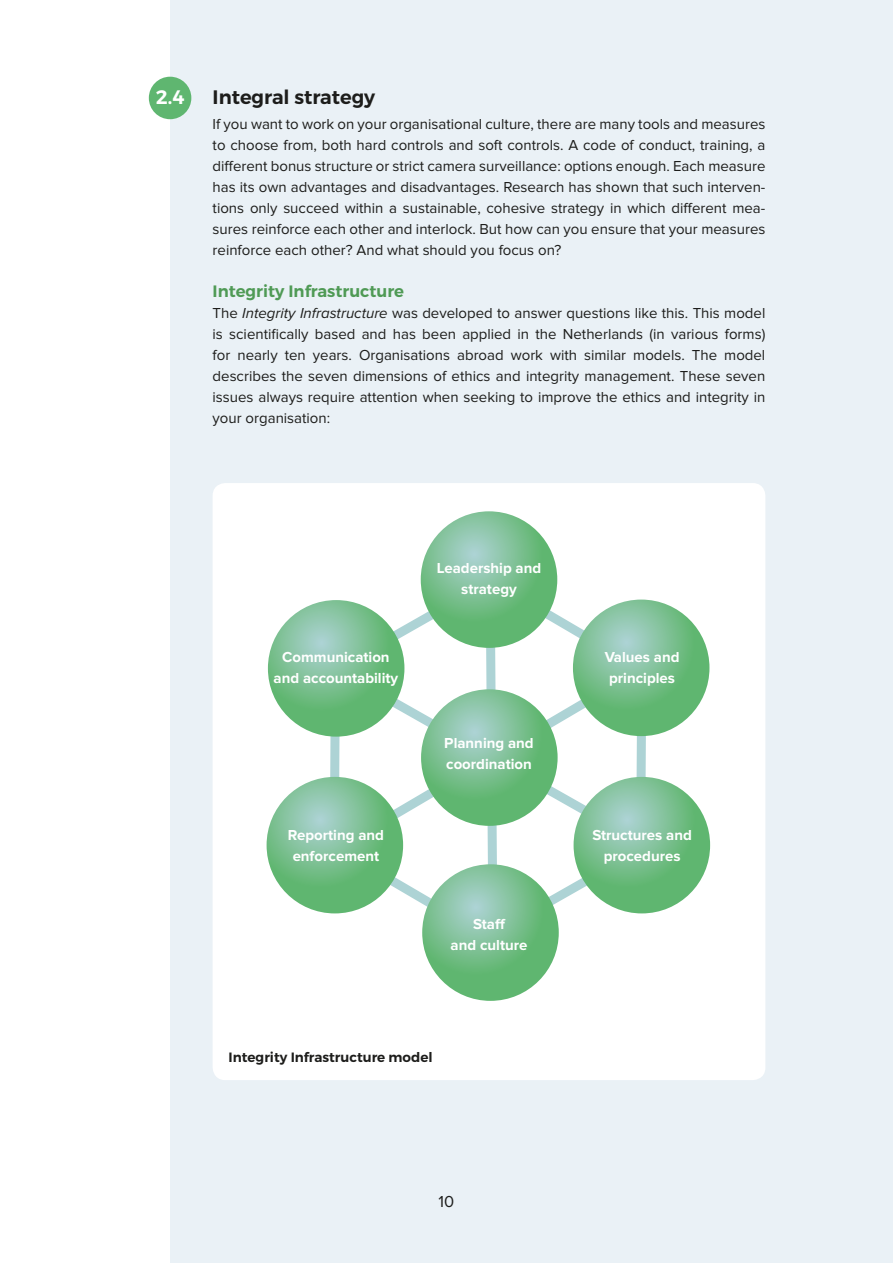
<style>
.page{position:relative;width:893px;height:1263px;background:#fff}
.page>*{position:absolute;margin:0;border:0;box-sizing:border-box;transform-origin:0 0}
.t1{font:600 19.5px "Montserrat";color:#1d1d1b}
.t2{font:600 19.5px "Montserrat";color:#fff}
.t3{font:600 16.5px "Montserrat";color:#4f9a55}
.t4{font:16.5px "Proxima Nova";color:#1d1d1b}
.t5{font:15px/21px "Proxima Nova";color:#1d1d1b;text-align:justify}
.t6{font:700 15px/21px "Proxima Nova";color:#fff;text-align:center}
.t7{font:600 13.5px "Montserrat";color:#1d1d1b}
.s1{font-style:italic}
</style>
<div class="page">
<div style="left:170px;top:0;width:723px;height:1263px;background:#eaf1f6"></div>
<div style="left:213px;top:483px;width:552px;height:597px;background:#fff;border-radius:13px"></div>
<svg style="left:323px;top:568px;width:334px;height:380px"></svg>
<svg style="left:421px;top:511px;width:136px;height:137px;background:#77be8d"></svg>
<svg style="left:573px;top:599px;width:136px;height:137px;background:#77be8d"></svg>
<svg style="left:574px;top:777px;width:136px;height:136px;background:#77be8d"></svg>
<svg style="left:422px;top:864px;width:137px;height:137px;background:#78be8d"></svg>
<svg style="left:267px;top:777px;width:136px;height:136px;background:#77be8d"></svg>
<svg style="left:268px;top:600px;width:136px;height:137px;background:#77be8d"></svg>
<svg style="left:421px;top:689px;width:137px;height:137px;background:#78be8d"></svg>
<div style="left:149px;top:77px;width:42px;height:42px;background:#5fb670;border-radius:50%"></div>
<h1 class="t2" style="left:156px;top:85px;width:30px">2.4</h1>
<h1 class="t1" style="left:213px;top:85px;width:164px">Integral strategy</h1>
<p class="t5" style="left:213px;top:114px;width:554px">If you want to work on your organisational culture, there are many tools and measures to choose from, both hard controls and soft controls. A code of conduct, training, a different bonus structure or strict camera surveillance: options enough. Each measure has its own advantages and disadvantages. Research has shown that such interven&shy;tions only succeed within a sustainable, cohesive strategy in which different mea&shy;sures reinforce each other and interlock. But how can you ensure that your measures reinforce each other? And what should you focus on?</p>
<p class="t3" style="left:213px;top:281px;width:193px">Integrity Infrastructure</p>
<p class="t5" style="left:213px;top:303px;width:554px">The <span class="s1">Integrity Infrastructure</span> was developed to answer questions like this. This model is scientifically based and has been applied in the Netherlands (in various forms) for nearly ten years. Organisations abroad work with similar models. The model describes the seven dimensions of ethics and integrity management. These seven issues always require attention when seeking to improve the ethics and integrity in your organisation:</p>
<p class="t6" style="left:274px;top:647px;width:126px">Communication and accountability</p>
<p class="t6" style="left:437px;top:558px;width:106px">Leadership and strategy</p>
<p class="t6" style="left:444px;top:733px;width:91px;text-align:left">Planning and coordination</p>
<p class="t6" style="left:605px;top:647px;width:76px;text-align:left">Values and principles</p>
<p class="t6" style="left:288px;top:825px;width:98px">Reporting and enforcement</p>
<p class="t6" style="left:592px;top:825px;width:101px">Structures and procedures</p>
<p class="t6" style="left:451px;top:914px;width:78px">Staff<br>and culture</p>
<p class="t7" style="left:229px;top:1049px;width:206px">Integrity Infrastructure model</p>
<p class="t4" style="left:439px;top:1192px;width:17px">10</p>
</div>
